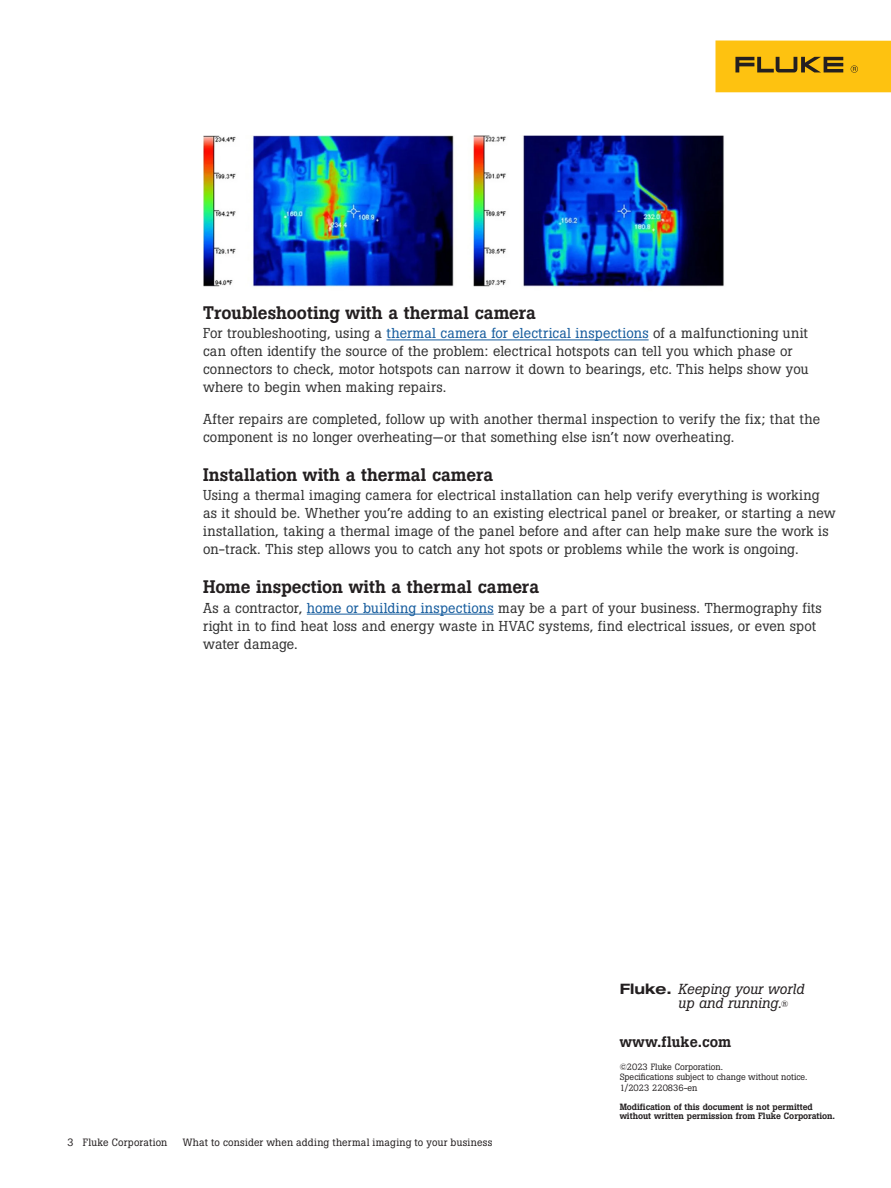
<style>
.page{position:relative;width:891px;height:1188px;background:#fff}
.page>*{position:absolute;margin:0;border:0;box-sizing:border-box;transform-origin:0 0}
.Subhead_1{font:500 18px "Boton Pro";color:#231f20}
.Address_regular{font:500 15px "Boton Pro";letter-spacing:.015em;color:#231f20}
.t1{font:italic 14.4px/14.4px "Boton Pro";color:#231f20}
.Body{font:14.25px/18px "Boton Pro";letter-spacing:.01em;color:#333}
.t2{font:10.5px "Boton Pro";letter-spacing:.02em;color:#231f20}
.t3{font:500 9px/9.8px "Boton Pro";letter-spacing:-.005em;color:#231f20}
.t4{font:9px/10.5px "Boton Pro";color:#231f20}
.s1{color:#175d9e}
.s2{font-family:"Helvetica Neue LT Std";font-weight:700;font-style:normal;font-stretch:expanded}
.s3{font-style:normal;font-size:9px}
</style>
<div class="page">
<div style="left:716px;top:40px;width:175px;height:52px;background:#fec210"></div>
<svg style="left:735px;top:57px;width:108px;height:15px"></svg>
<svg style="left:851px;top:65px;width:7px;height:8px"></svg>
<hr style="left:387px;top:340px;width:262px;height:1px;background:#175d9e">
<hr style="left:307px;top:614px;width:187px;height:1px;background:#175d9e">
<img style="left:203px;top:135px;width:521px;height:152px">
<p class="Subhead_1" style="left:203px;top:301px;width:334px">Troubleshooting with a thermal camera</p>
<p class="Body" style="left:203px;top:325px;width:607px">For troubleshooting, using a <span class="s1">thermal camera for electrical inspections</span> of a malfunctioning unit can often identify the source of the problem: electrical hotspots can tell you which phase or connectors to check, motor hotspots can narrow it down to bearings, etc. This helps show you where to begin when making repairs.</p>
<p class="Body" style="left:203px;top:410px;width:619px">After repairs are completed, follow up with another thermal inspection to verify the fix; that the component is no longer overheating—or that something else isn’t now overheating.</p>
<p class="Subhead_1" style="left:203px;top:463px;width:292px">Installation with a thermal camera</p>
<p class="Body" style="left:203px;top:486px;width:634px">Using a thermal imaging camera for electrical installation can help verify everything is working as it should be. Whether you’re adding to an existing electrical panel or breaker, or starting a new installation, taking a thermal image of the panel before and after can help make sure the work is on-track. This step allows you to catch any hot spots or problems while the work is ongoing.</p>
<p class="Subhead_1" style="left:203px;top:575px;width:337px">Home inspection with a thermal camera</p>
<p class="Body" style="left:203px;top:599px;width:620px">As a contractor, <span class="s1">home or building inspections</span> may be a part of your business. Thermography fits right in to find heat loss and energy waste in HVAC systems, find electrical issues, or even spot water damage.</p>
<p class="t1" style="left:678px;top:981px;width:127px;text-indent:-58px"><span class="s2">Fluke.</span> Keeping your world up and running.<span class="s3">®</span></p>
<p class="t2" style="left:68px;top:1136px;width:101px">3 Fluke Corporation</p>
<p class="t2" style="left:183px;top:1136px;width:311px">What to consider when adding thermal imaging to your business</p>
<p class="Address_regular" style="left:620px;top:1032px;width:113px">www.fluke.com</p>
<p class="t4" style="left:620px;top:1062px;width:189px">©2023 Fluke Corporation.<br>Specifications subject to change without notice.<br>1/2023 220836-en</p>
<p class="t3" style="left:620px;top:1102px;width:217px">Modification of this document is not permitted without written permission from Fluke Corporation.</p>
</div>
